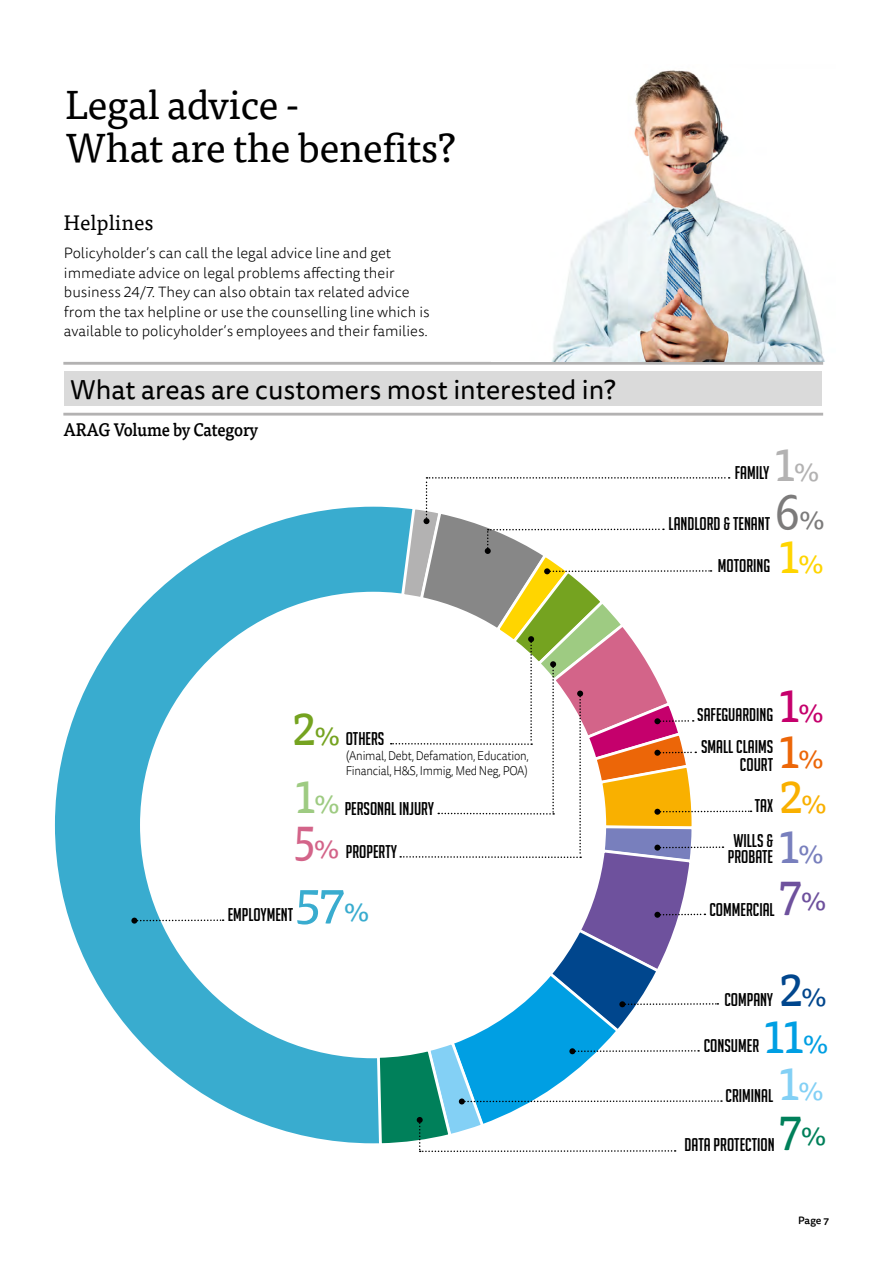
<style>
.page{position:relative;width:893px;height:1263px;background:#fff}
.page>*{position:absolute;margin:0;border:0;box-sizing:border-box;transform-origin:0 0}
.t1{font:58.35px/45.9px "Tisa OT";color:#c5006c;scale:.85 1}
.t2{font:58.35px/49.7px "Tisa OT";color:#f9b000;scale:.8 1}
.t3{font:58.35px "Tisa OT";color:#009fe3;scale:.85 1}
.t4{font:58.35px "Tisa OT";color:#b3b2b2;scale:.85 1}
.t5{font:58.35px "Tisa OT";color:#ffd500;scale:.85 1}
.t6{font:58.35px "Tisa OT";color:#75a320;scale:.8 1}
.t7{font:58.35px "Tisa OT";color:#00468d;scale:.8 1}
.t8{font:58.35px "Tisa OT";color:#83d0f5;scale:.85 1}
.t9{font:54px "Tisa OT";color:#39accf;scale:.95 1}
.t10{font:54px "Tisa OT";color:#7c7b7b;scale:.85 1}
.t11{font:54px "Tisa OT";color:#6e519d;scale:.85 1}
.t12{font:54px "Tisa OT";color:#00805a;scale:.85 1}
.t13{font:40.5px/43.5px "Tisa OT";letter-spacing:-.015em;color:#000}
.t14{font:27px "Tisa Sans OT";color:#000}
.t15{font:21px "Tisa OT";color:#000}
.t16{font:18px/18px "Big Noodle Titling";color:#000;text-align:right}
.t17{font:500 18px "Tisa OT";letter-spacing:-.015em;color:#000;scale:.9 1}
.t18{font:300 15px/19.5px "Tisa Sans OT";color:#000}
.t19{font:300 12.75px/15px "Tisa Sans OT";letter-spacing:-.02em;color:#000}
.t20{font:500 10.5px "Tisa Sans OT";color:#000}
.s1{font-size:32.4px}
.s2{font-family:"Tisa OT";font-size:58.35px;color:#9ecb82}
.s3{font-family:"Tisa OT";font-size:32.4px;color:#9ecb82}
.s4{font-family:"Tisa OT";font-size:32.4px;color:#d36489}
.s5{color:#ec6608}
.s6{font-size:32.4px;color:#ec6608}
.s7{color:#787fbd}
.s8{font-size:32.4px;color:#787fbd}
</style>
<div class="page">
<div style="left:64px;top:372px;width:758px;height:34px;background:#dadada"></div>
<hr style="left:63px;top:362px;width:760px;height:3px;background:#b3b2b2">
<hr style="left:63px;top:413px;width:760px;height:3px;background:#b3b2b2">
<svg style="left:54px;top:507px;width:306px;height:636px"></svg>
<svg style="left:360px;top:477px;width:391px;height:675px"></svg>
<svg style="left:131px;top:918px;width:93px;height:6px"></svg>
<img style="left:551px;top:70px;width:274px;height:291px">
<h3 class="t13" style="left:66px;top:83px;width:392px">Legal advice -<br>What are the benefits?</h3>
<h3 class="t15" style="left:64px;top:210px;width:91px">Helplines</h3>
<p class="t18" style="left:64px;top:244px;width:367px">Policyholder’s can call the legal advice line and get immediate advice on legal problems affecting their business 24/7. They can also obtain tax related advice from the tax helpline or use the counselling line which is available to policyholder’s employees and their families.</p>
<h3 class="t14" style="left:70px;top:373px;width:547px">What areas are customers most interested in?</h3>
<p class="t17" style="left:63px;top:419px;width:218px">ARAG Volume by Category</p>
<h1 class="t6" style="left:292px;top:690px;width:61px">2<span class="s1">%</span></h1>
<p class="t16" style="left:295px;top:800px;width:140px"><span class="s2">1</span><span class="s3">%</span> PERSONAL INJURY</p>
<p class="t16" style="left:294px;top:843px;width:105px"><sup>5</sup><span class="s4">%</span> PROPERTY</p>
<p class="t16" style="left:346px;top:730px;width:40px">OTHERS</p>
<p class="t19" style="left:346px;top:749px;width:185px">(Animal, Debt, Defamation, Education,<br>Financial, H&amp;S, Immig, Med Neg, POA)</p>
<h2 class="t9" style="left:295px;top:867px;width:79px">57<span class="s1">%</span></h2>
<p class="t16" style="left:228px;top:906px;width:67px">EMPLOYMENT</p>
<h1 class="t4" style="left:775px;top:426px;width:54px">1<span class="s1">%</span></h1>
<p class="t16" style="left:735px;top:464px;width:36px">FAMILY</p>
<h2 class="t10" style="left:775px;top:478px;width:60px">6<span class="s1">%</span></h2>
<p class="t16" style="left:669px;top:514px;width:103px">LANDLORD &amp; TENANT</p>
<p class="t16" style="left:718px;top:556px;width:54px">MOTORING</p>
<h1 class="t5" style="left:779px;top:518px;width:54px">1<span class="s1">%</span></h1>
<h1 class="t1" style="left:779px;top:679px;width:54px">1<span class="s1">%<br></span><span class="s5">1</span><span class="s6">%</span></h1>
<p class="t16" style="left:697px;top:705px;width:77px">SAFEGUARDING</p>
<p class="t16" style="left:701px;top:738px;width:74px">SMALL CLAIMS<br>COURT</p>
<p class="t16" style="left:755px;top:797px;width:20px">TAX</p>
<h1 class="t2" style="left:779px;top:769px;width:61px">2<span class="s1">%<br></span><span class="s7">1</span><span class="s8">%</span></h1>
<p class="t16" style="left:728px;top:832px;width:47px;line-height:16.5px;text-align:center">WILLS &amp;<br>PROBATE</p>
<h2 class="t11" style="left:779px;top:859px;width:57px">7<span class="s1">%</span></h2>
<p class="t16" style="left:709px;top:901px;width:67px">COMMERCIAL</p>
<p class="t16" style="left:724px;top:990px;width:50px">COMPANY</p>
<h1 class="t7" style="left:779px;top:951px;width:61px">2<span class="s1">%</span></h1>
<h1 class="t3" style="left:764px;top:998px;width:77px">11<span class="s1">%</span></h1>
<p class="t16" style="left:726px;top:1086px;width:49px">CRIMINAL</p>
<p class="t16" style="left:704px;top:1036px;width:57px">CONSUMER</p>
<h1 class="t8" style="left:779px;top:1044px;width:54px">1<span class="s1">%</span></h1>
<h2 class="t12" style="left:779px;top:1094px;width:57px">7<span class="s1">%</span></h2>
<p class="t16" style="left:685px;top:1136px;width:91px">DATA PROTECTION</p>
<p class="t20" style="left:798px;top:1214px;width:32px">Page 7</p>
</div>
